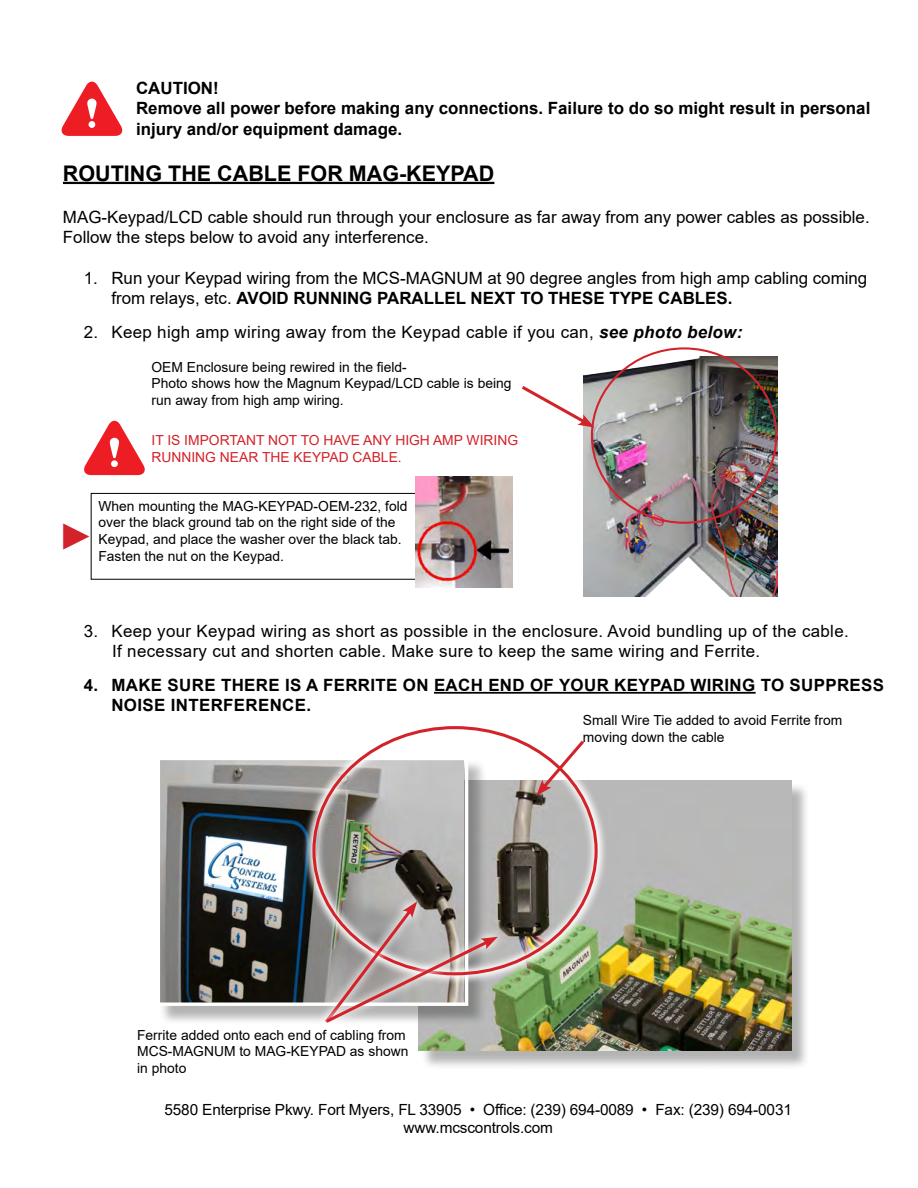
<style>
.page{position:relative;width:918px;height:1188px;background:#fff}
.page>*{position:absolute;margin:0;border:0;box-sizing:border-box;transform-origin:0 0}
.t1{font:900 36.9px "Arial";color:#d2232a}
.t2{font:700 21.6px "Arial";color:#000}
.t3{font:16.95px/20.2px "Arial";color:#000}
.t4{font:16.95px/20.2px "Arial";letter-spacing:.02em;color:#000}
.t5{font:700 16.95px/20.2px "Arial";color:#000}
.t6{font:700 16.95px/20.2px "Arial";letter-spacing:.02em;color:#000}
.t7{font:15.45px/18.5px "Arial";letter-spacing:-.01em;color:#000;text-align:center}
.t8{font:13.8px/16.6px "Arial";color:#000}
.t9{font:13.8px/16.6px "Arial";color:#d2232a}
.s1{font-weight:700}
.s2{font-weight:700;font-style:italic}
</style>
<div class="page">
<hr style="left:63px;top:182px;width:431px;height:2px;background:#000">
<hr style="left:434px;top:692px;width:322px;height:2px;background:#000">
<img style="left:584px;top:356px;width:193px;height:240px">
<svg style="left:522px;top:383px;width:73px;height:45px"></svg>
<svg style="left:84px;top:421px;width:61px;height:54px"></svg>
<div style="left:111px;top:460px;width:7px;height:7px;background:#fff;border-radius:50%"></div>
<div style="left:91px;top:493px;width:327px;height:87px;border:1px solid #000"></div>
<img style="left:416px;top:476px;width:97px;height:112px">
<div style="left:421px;top:783px;width:389px;height:287px;background:#000;opacity:.3"></div>
<img style="left:419px;top:780px;width:372px;height:271px">
<div style="left:159px;top:759px;width:329px;height:266px;background:#000;opacity:.3"></div>
<img style="left:161px;top:761px;width:155px;height:241px">
<div style="left:157px;top:757px;width:311px;height:249px;border:3px solid #fff"></div>
<svg style="left:62px;top:82px;width:60px;height:54px"></svg>
<div style="left:89px;top:121px;width:6px;height:7px;background:#fff;border-radius:50%"></div>
<img style="left:302px;top:726px;width:306px;height:259px">
<svg style="left:316px;top:892px;width:111px;height:133px"></svg>
<svg style="left:317px;top:927px;width:190px;height:105px"></svg>
<svg style="left:322px;top:901px;width:176px;height:125px;background:#b6a8a7"></svg>
<svg style="left:536px;top:737px;width:51px;height:59px"></svg>
<p class="t5" style="left:136px;top:78px;width:736px">CAUTION!<br>Remove all power before making any connections. Failure to do so might result in personal injury and/or equipment damage.</p>
<h2 class="t2" style="left:63px;top:158px;width:433px">ROUTING THE CABLE FOR MAG-KEYPAD</h2>
<p class="t3" style="left:63px;top:207px;width:808px">MAG-Keypad/LCD cable should run through your enclosure as far away from any power cables as possible.<br>Follow the steps below to avoid any interference.</p>
<p class="t3" style="left:111px;top:268px;width:757px;text-indent:-28px">1. Run your Keypad wiring from the MCS-MAGNUM at 90 degree angles from high amp cabling coming from relays, etc. <span class="s1">AVOID RUNNING PARALLEL NEXT TO THESE TYPE CABLES.</span></p>
<p class="t4" style="left:84px;top:322px;width:660px">2. Keep high amp wiring away from the Keypad cable if you can, <span class="s2">see photo below:</span></p>
<h1 class="t1" style="left:58px;top:509px;width:38px">►</h1>
<p class="t8" style="left:152px;top:358px;width:362px">OEM Enclosure being rewired in the field-<br>Photo shows how the Magnum Keypad/LCD cable is being run away from high amp wiring.</p>
<p class="t9" style="left:152px;top:432px;width:368px">IT IS IMPORTANT NOT TO HAVE ANY HIGH AMP WIRING<br>RUNNING NEAR THE KEYPAD CABLE.</p>
<p class="t8" style="left:98px;top:498px;width:311px">When mounting the MAG-KEYPAD-OEM-232, fold over the black ground tab on the right side of the<br>Keypad, and place the washer over the black tab.</p>
<p class="t8" style="left:98px;top:547px;width:187px">Fasten the nut on the Keypad.</p>
<p class="t4" style="left:112px;top:620px;width:738px;text-indent:-28px">3. Keep your Keypad wiring as short as possible in the enclosure. Avoid bundling up of the cable.<br>If necessary cut and shorten cable. Make sure to keep the same wiring and Ferrite.</p>
<p class="t6" style="left:111px;top:675px;width:774px;text-indent:-28px">4. MAKE SURE THERE IS A FERRITE ON EACH END OF YOUR KEYPAD WIRING TO SUPPRESS<br>NOISE INTERFERENCE.</p>
<p class="t8" style="left:137px;top:1026px;width:273px">Ferrite added onto each end of cabling from<br>MCS-MAGNUM to MAG-KEYPAD as shown in photo</p>
<p class="t8" style="left:583px;top:712px;width:261px">Small Wire Tie added to avoid Ferrite from moving down the cable</p>
<p class="t7" style="left:165px;top:1100px;width:629px">5580 Enterprise Pkwy. Fort Myers, FL 33905 • Office: (239) 694-0089 • Fax: (239) 694-0031 www.mcscontrols.com</p>
</div>
